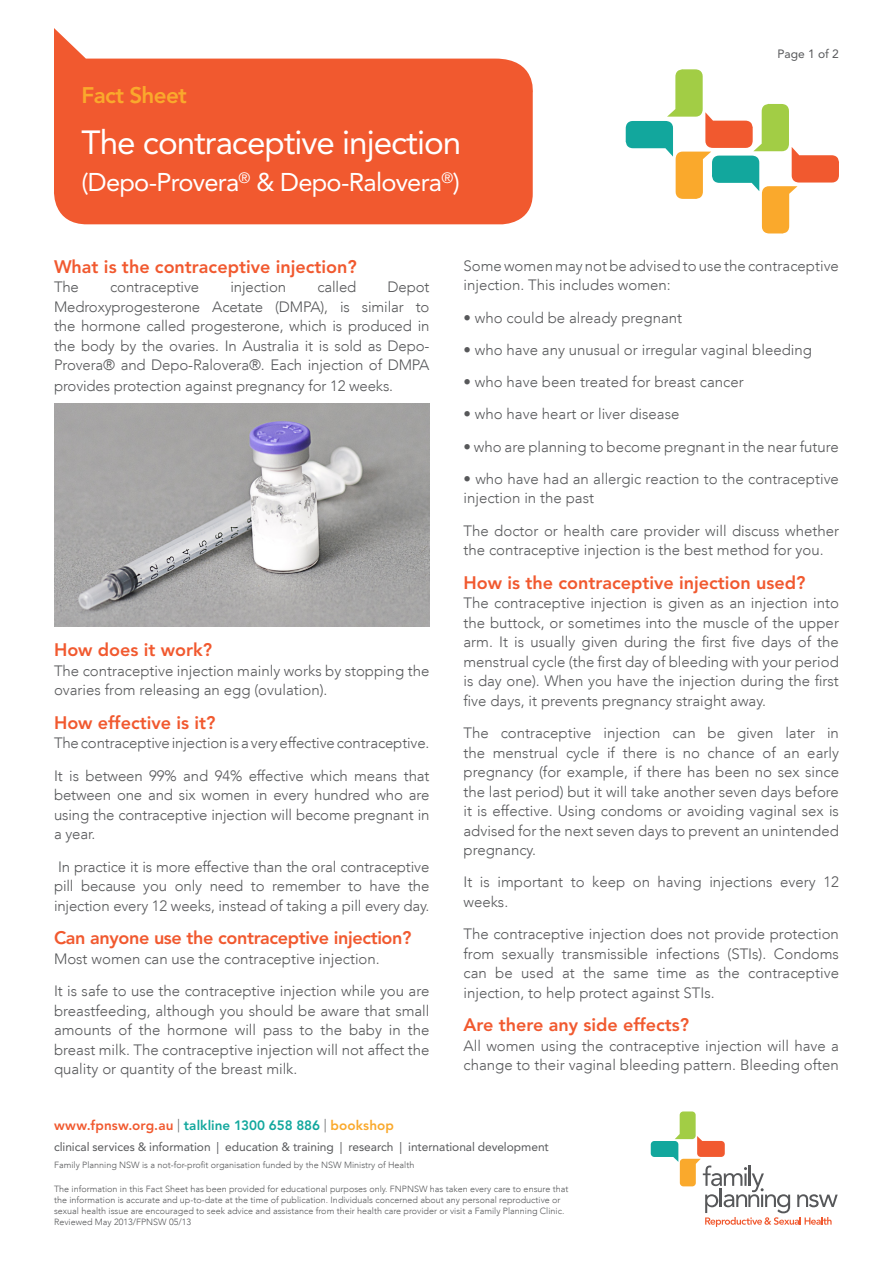
<style>
.page{position:relative;width:893px;height:1263px;background:#fff}
.page>*{position:absolute;margin:0;border:0;box-sizing:border-box;transform-origin:0 0}
.t1{font:33.3px "Avenir";letter-spacing:-.03em;color:#fff}
.t2{font:25.5px "Avenir";letter-spacing:-.03em;color:#fff}
.t3{font:800 22.5px "Avenir";letter-spacing:-.03em;color:#faa92c}
.t4{font:800 18px "Avenir";color:#f1592f}
.t5{font:800 18px "Avenir";letter-spacing:-.02em;color:#f1592f}
.t6{font:300 15px/19.5px "Avenir LT";color:#57585a;text-align:justify}
.t7{font:800 13.5px "Avenir";letter-spacing:.005em;color:#12a79d}
.t8{font:12px "Avenir";letter-spacing:-.005em;color:#57585a}
.t9{font:300 9px/10.8px "Avenir LT";color:#57585a}
.s1{color:#f1592f}
.s2{font-family:"Avenir LT";font-weight:300;color:#57585a}
.s3{color:#faa92c}
</style>
<div class="page">
<svg style="left:651px;top:1111px;width:187px;height:116px"></svg>
<svg style="left:54px;top:28px;width:479px;height:197px;fill:#f1592f"></svg>
<svg style="left:625px;top:69px;width:214px;height:165px"></svg>
<img style="left:54px;top:404px;width:375px;height:222px">
<p class="t3" style="left:82px;top:82px;width:107px">Fact Sheet</p>
<p class="t1" style="left:82px;top:123px;width:381px">The contraceptive injection</p>
<p class="t2" style="left:82px;top:168px;width:380px">(Depo-Provera<sup>®</sup> &amp; Depo-Ralovera<sup>®</sup>)</p>
<p class="t8" style="left:777px;top:47px;width:63px">Page 1 of 2</p>
<p class="t4" style="left:54px;top:256px;width:304px">What is the contraceptive injection?</p>
<p class="t6" style="left:54px;top:278px;width:26px">The</p>
<p class="t6" style="left:110px;top:278px;width:91px">contraceptive</p>
<p class="t6" style="left:230px;top:278px;width:57px">injection</p>
<p class="t6" style="left:317px;top:278px;width:40px">called</p>
<p class="t6" style="left:54px;top:278px;width:377px;text-indent:334px">Depot Medroxyprogesterone Acetate (DMPA), is similar to the hormone called progesterone, which is produced in the body by the ovaries. In Australia it is sold as Depo-Provera® and Depo-Ralovera®. Each injection of DMPA</p>
<p class="t6" style="left:54px;top:377px;width:341px">provides protection against pregnancy for 12 weeks.</p>
<p class="t4" style="left:54px;top:639px;width:160px">How does it work?</p>
<p class="t6" style="left:54px;top:661px;width:377px">The contraceptive injection mainly works by stopping the ovaries from releasing an egg (ovulation).</p>
<p class="t4" style="left:54px;top:712px;width:163px">How effective is it?</p>
<p class="t6" style="left:54px;top:734px;width:377px">The contraceptive injection is a very effective contraceptive.</p>
<p class="t6" style="left:54px;top:766px;width:377px">It is between 99% and 94% effective which means that between one and six women in every hundred who are using the contraceptive injection will become pregnant in a year.</p>
<p class="t6" style="left:54px;top:857px;width:377px">In practice it is more effective than the oral contraceptive pill because you only need to remember to have the injection every 12 weeks, instead of taking a pill every day.</p>
<p class="t5" style="left:54px;top:927px;width:359px">Can anyone use the contraceptive injection?</p>
<p class="t6" style="left:54px;top:949px;width:327px">Most women can use the contraceptive injection.</p>
<p class="t6" style="left:54px;top:981px;width:377px">It is safe to use the contraceptive injection while you are breastfeeding, although you should be aware that small amounts of the hormone will pass to the baby in the breast milk. The contraceptive injection will not affect the quality or quantity of the breast milk.</p>
<p class="t6" style="left:463px;top:256px;width:377px">Some women may not be advised to use the contraceptive injection. This includes women:</p>
<p class="t6" style="left:463px;top:308px;width:220px">• who could be already pregnant</p>
<p class="t6" style="left:463px;top:340px;width:350px">• who have any unusual or irregular vaginal bleeding</p>
<p class="t6" style="left:463px;top:372px;width:282px">• who have been treated for breast cancer</p>
<p class="t6" style="left:463px;top:404px;width:217px">• who have heart or liver disease</p>
<p class="t6" style="left:463px;top:437px;width:377px">• who are planning to become pregnant in the near future</p>
<p class="t6" style="left:463px;top:469px;width:377px">• who have had an allergic reaction to the contraceptive injection in the past</p>
<p class="t6" style="left:463px;top:521px;width:377px">The doctor or health care provider will discuss whether the contraceptive injection is the best method for you.</p>
<p class="t4" style="left:463px;top:572px;width:344px">How is the contraceptive injection used?</p>
<p class="t6" style="left:463px;top:593px;width:377px">The contraceptive injection is given as an injection into the buttock, or sometimes into the muscle of the upper arm. It is usually given during the first five days of the menstrual cycle (the first day of bleeding with your period is day one). When you have the injection during the first five days, it prevents pregnancy straight away.</p>
<p class="t6" style="left:463px;top:723px;width:377px">The contraceptive injection can be given later in the menstrual cycle if there is no chance of an early pregnancy (for example, if there has been no sex since the last period) but it will take another seven days before it is effective. Using condoms or avoiding vaginal sex is advised for the next seven days to prevent an unintended pregnancy.</p>
<p class="t6" style="left:463px;top:872px;width:377px">It is important to keep on having injections every 12 weeks.</p>
<p class="t6" style="left:463px;top:924px;width:377px">The contraceptive injection does not provide protection from sexually transmissible infections (STIs). Condoms can be used at the same time as the contraceptive injection, to help protect against STIs.</p>
<p class="t4" style="left:463px;top:1014px;width:227px">Are there any side effects?</p>
<p class="t6" style="left:463px;top:1036px;width:377px">All women using the contraceptive injection will have a change to their vaginal bleeding pattern. Bleeding often</p>
<p class="t7" style="left:54px;top:1117px;width:342px"><span class="s1">www.fpnsw.org.au</span> <span class="s2">|</span> talkline 1300 658 886 <span class="s2">|</span> <span class="s3">bookshop</span></p>
<p class="t8" style="left:54px;top:1139px;width:496px">clinical services &amp; information | education &amp; training | research | international development</p>
<p class="t9" style="left:54px;top:1159px;width:362px">Family Planning NSW is a not-for-profit organisation funded by the NSW Ministry of Health</p>
<p class="t9" style="left:54px;top:1183px;width:516px">The information in this Fact Sheet has been provided for educational purposes only. FNPNSW has taken every care to ensure that the information is accurate and up-to-date at the time of publication. Individuals concerned about any personal reproductive or sexual health issue are encouraged to seek advice and assistance from their health care provider or visit a Family Planning Clinic.<br>Reviewed May 2013/FPNSW 05/13</p>
</div>
